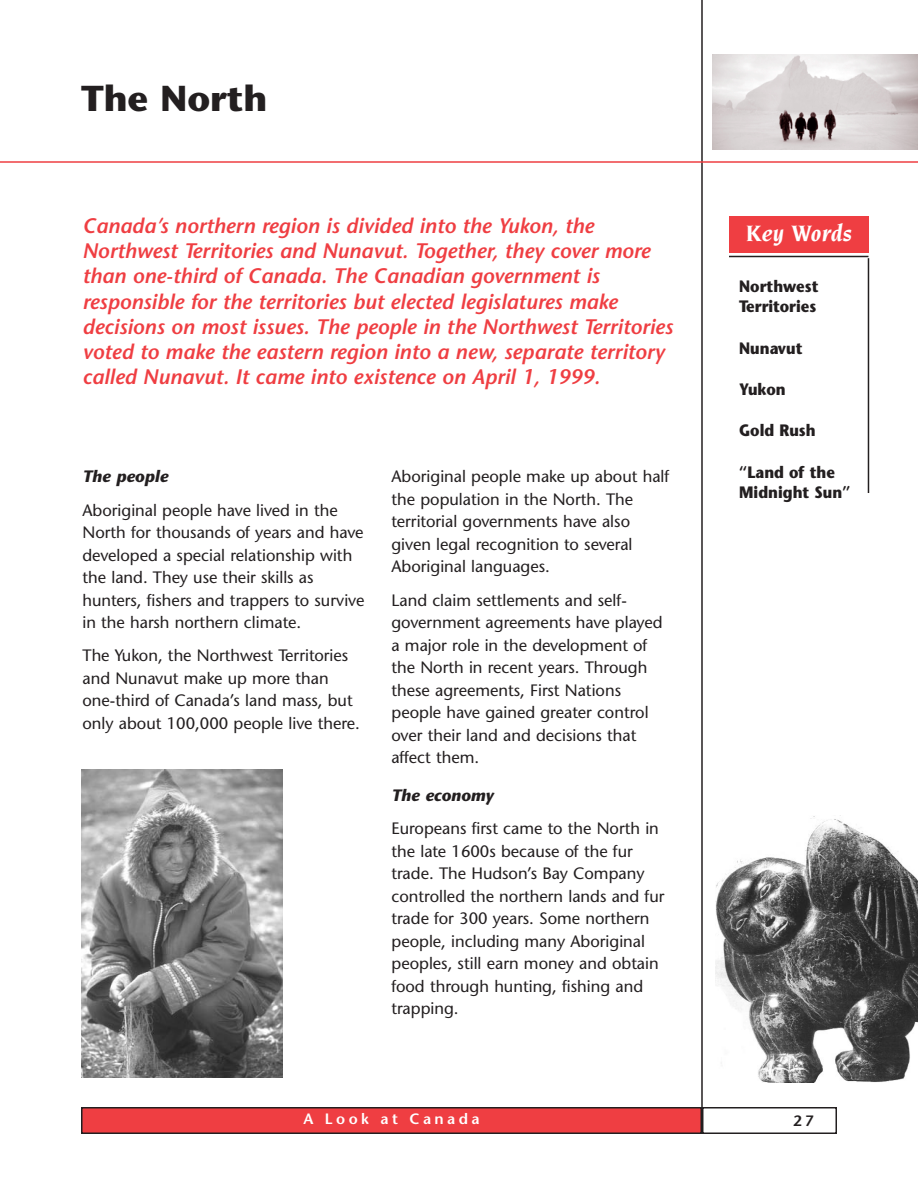
<style>
.page{position:relative;width:918px;height:1188px;background:#fff}
.page>*{position:absolute;margin:0;border:0;box-sizing:border-box;transform-origin:0 0}
.t1{font:700 36px "Stone Sans";color:#231f20}
.t2{font:italic 700 24px "Novarese";color:#fff}
.t3{font:italic 600 21px/25.2px "Stone Sans";color:#ef3e42}
.t4{font:16.5px/22.5px "Stone Sans";color:#231f20}
.t5{font:700 16.5px/19.8px "Stone Sans";color:#231f20;scale:.9 1}
.t6{font:italic 700 16.5px "Stone Sans";color:#231f20}
.t7{font:600 15px "Stone Sans";letter-spacing:.23em;color:#fff}
.t8{font:600 15px "Stone Sans";color:#231f20}
</style>
<div class="page">
<div style="left:82px;top:1108px;width:619px;height:25px;background:#ef3e42"></div>
<div style="left:81px;top:1107px;width:621px;height:27px;border:2px solid #231f20"></div>
<div style="left:702px;top:1107px;width:135px;height:27px;border:2px solid #231f20"></div>
<hr style="left:701px;top:0;width:2px;height:1129px;background:#231f20">
<img style="left:712px;top:54px;width:206px;height:96px">
<hr style="left:0;top:161px;width:918px;height:2px;background:#ef3e42">
<div style="left:729px;top:216px;width:140px;height:37px;background:#ef3e42"></div>
<hr style="left:729px;top:256px;width:139px;height:1px;background:#231f20">
<hr style="left:868px;top:258px;width:1px;height:235px;background:#231f20">
<img style="left:81px;top:769px;width:201px;height:308px">
<img style="left:716px;top:815px;width:202px;height:268px">
<h1 class="t1" style="left:81px;top:85px;width:188px">The North</h1>
<p class="t3" style="left:82px;top:215px;width:592px">Canada’s northern region is divided into the Yukon, the Northwest Territories and Nunavut. Together, they cover more than one-third of Canada. The Canadian government is responsible for the territories but elected legislatures make decisions on most issues. The people in the Northwest Territories voted to make the eastern region into a new, separate territory called Nunavut. It came into existence on April 1, 1999.</p>
<p class="t6" style="left:82px;top:470px;width:87px">The people</p>
<p class="t4" style="left:82px;top:500px;width:283px">Aboriginal people have lived in the North for thousands of years and have developed a special relationship with the land. They use their skills as hunters, fishers and trappers to survive in the harsh northern climate.</p>
<p class="t4" style="left:82px;top:646px;width:279px">The Yukon, the Northwest Territories and Nunavut make up more than one-third of Canada’s land mass, but only about 100,000 people live there.</p>
<p class="t4" style="left:392px;top:467px;width:279px">Aboriginal people make up about half the population in the North. The territorial governments have also given legal recognition to several<br>Aboriginal languages.</p>
<p class="t4" style="left:392px;top:590px;width:273px">Land claim settlements and self&shy;government agreements have played a major role in the development of the North in recent years. Through these agreements, First Nations people have gained greater control over their land and decisions that affect them.</p>
<p class="t6" style="left:392px;top:789px;width:104px">The economy</p>
<p class="t4" style="left:392px;top:819px;width:275px">Europeans first came to the North in the late 1600s because of the fur trade. The Hudson’s Bay Company controlled the northern lands and fur trade for 300 years. Some northern people, including many Aboriginal peoples, still earn money and obtain food through hunting, fishing and trapping.</p>
<h2 class="t2" style="left:746px;top:223px;width:108px">Key Words</h2>
<p class="t5" style="left:739px;top:278px;width:90px">Northwest<br>Territories</p>
<p class="t5" style="left:739px;top:340px;width:72px">Nunavut</p>
<p class="t5" style="left:739px;top:381px;width:53px">Yukon</p>
<p class="t5" style="left:739px;top:422px;width:87px">Gold Rush</p>
<p class="t5" style="left:739px;top:464px;width:125px">“Land of the<br>Midnight Sun”</p>
<p class="t7" style="left:303px;top:1113px;width:178px">A Look at Canada</p>
<p class="t8" style="left:793px;top:1115px;width:22px">27</p>
</div>
